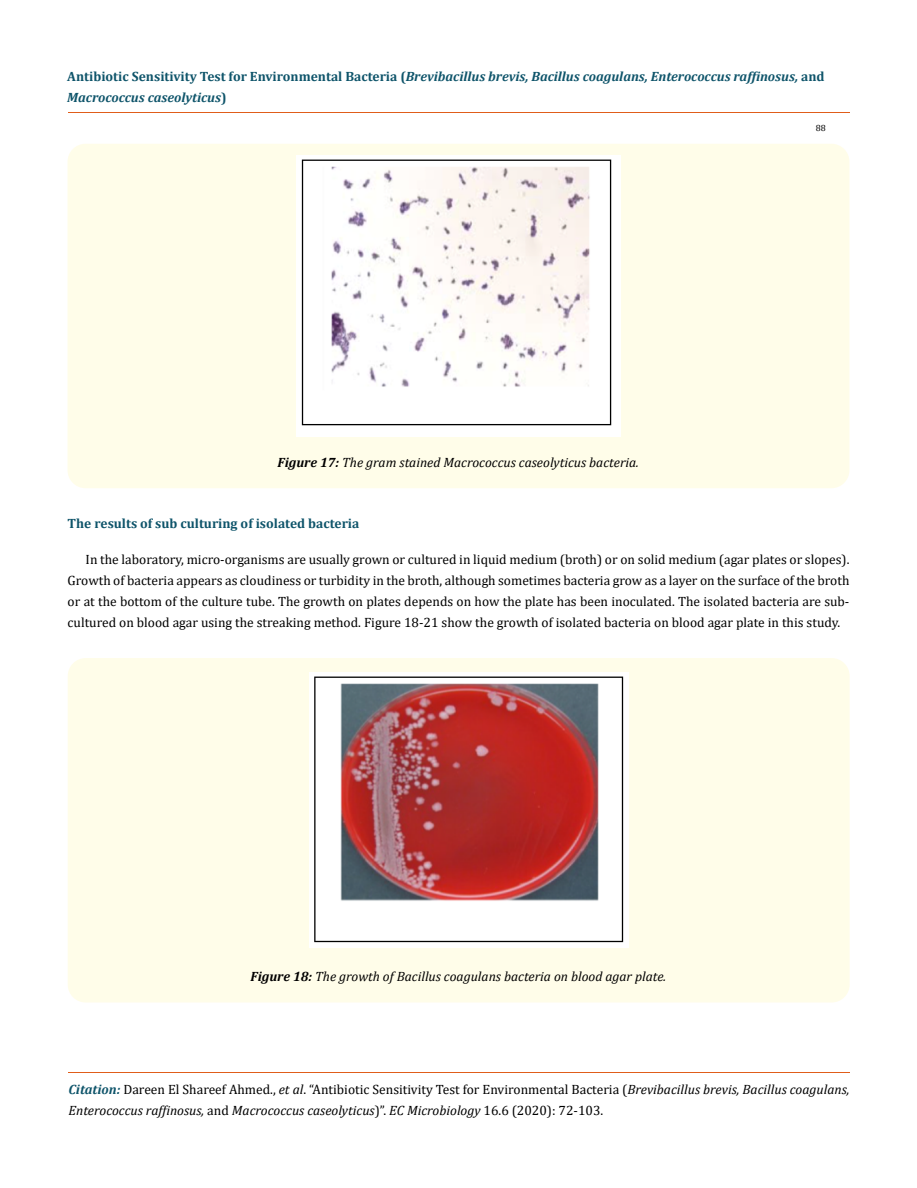
<style>
.page{position:relative;width:917px;height:1188px;background:#fff}
.page>*{position:absolute;margin:0;border:0;box-sizing:border-box;transform-origin:0 0}
.t1{font:13.5px/21px "Cambria";color:#000;text-align:justify}
.t2{font:italic 13.5px/21px "Cambria";color:#000}
.t3{font:italic 700 13.5px/21px "Cambria";color:#0e546a}
.t4{font:700 13.5px "Cambria";color:#0e546a}
.t5{font:9px "Cambria";color:#000}
.s1{font-style:normal}
.s2{font-weight:700}
.s3{font-weight:700;color:#0e546a}
</style>
<div class="page">
<hr style="left:68px;top:112px;width:781px;height:1px;background:#e05d1a">
<hr style="left:68px;top:1072px;width:781px;height:1px;background:#e05d1a">
<div style="left:68px;top:144px;width:781px;height:344px;background:#fffde9;border-radius:18px"></div>
<img style="left:296px;top:156px;width:324px;height:281px">
<div style="left:68px;top:658px;width:781px;height:345px;background:#fffde9;border-radius:18px"></div>
<img style="left:309px;top:673px;width:319px;height:275px">
<p class="t3" style="left:67px;top:66px;width:758px"><span class="s1">Antibiotic Sensitivity Test for Environmental Bacteria (</span>Brevibacillus brevis, Bacillus coagulans, Enterococcus raffinosus, <span class="s1">and<br></span>Macrococcus caseolyticus<span class="s1">)</span></p>
<p class="t2" style="left:277px;top:451px;width:363px"><span class="s2">Figure 17:</span> The gram stained Macrococcus caseolyticus bacteria.</p>
<p class="t5" style="left:816px;top:123px;width:11px">88</p>
<p class="t4" style="left:68px;top:514px;width:293px">The results of sub culturing of isolated bacteria</p>
<p class="t1" style="left:68px;top:549px;width:783px;text-indent:18px">In the laboratory, micro-organisms are usually grown or cultured in liquid medium (broth) or on solid medium (agar plates or slopes).<br>Growth of bacteria appears as cloudiness or turbidity in the broth, although sometimes bacteria grow as a layer on the surface of the broth or at the bottom of the culture tube. The growth on plates depends on how the plate has been inoculated. The isolated bacteria are sub&shy;cultured on blood agar using the streaking method. Figure 18-21 show the growth of isolated bacteria on blood agar plate in this study.</p>
<p class="t2" style="left:250px;top:966px;width:417px"><span class="s2">Figure 18:</span> The growth of Bacillus coagulans bacteria on blood agar plate.</p>
<p class="t2" style="left:68px;top:1078px;width:782px"><span class="s3">Citation:</span> <span class="s1">Dareen El Shareef Ahmed.,</span> et al<span class="s1">. “Antibiotic Sensitivity Test for Environmental Bacteria (</span>Brevibacillus brevis, Bacillus coagulans,<br>Enterococcus raffinosus, <span class="s1">and</span> Macrococcus caseolyticus<span class="s1">)”.</span> EC Microbiology <span class="s1">16.6 (2020): 72-103.</span></p>
</div>
